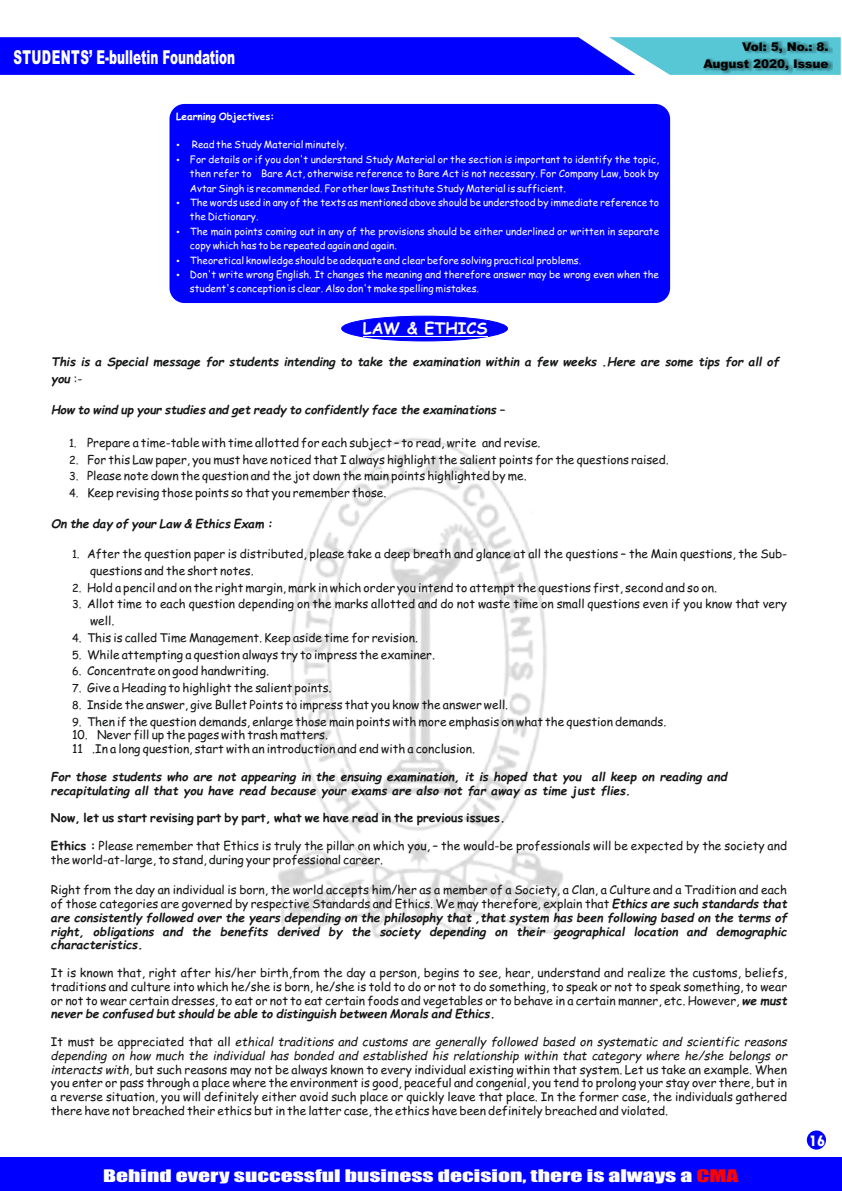
<style>
.page{position:relative;width:842px;height:1191px;background:#fff}
.page>*{position:absolute;margin:0;border:0;box-sizing:border-box;transform-origin:0 0}
.t1{font:900 19.2px "Arial";color:#fff;scale:.63 1}
.t2{font:16px "Impact";color:#fff;scale:1.48 1}
.t3{font:700 16px "Comic Sans MS";color:#fff}
.t4{font:800 condensed 16px "Tw Cen";color:#fff}
.t5{font:12px/13.8px "Comic Sans MS";color:#151616}
.t6{font:italic 700 12px/13.8px "Comic Sans MS";color:#151616}
.t7{font:700 12px "Comic Sans MS";color:#151616}
.t8{font:900 12px/16.9px "Arial";color:#000;text-align:right}
.t9{font:10px/14.4px "Comic Sans MS";color:#fff}
.t10{font:700 10px "Comic Sans MS";color:#fff}
.s1{font-weight:400;font-style:normal}
.s2{font-size:11px}
.s3{font-weight:700}
.s4{font-weight:700;font-style:italic}
.s5{font-style:italic}
.s6{color:#f00}
</style>
<div class="page">
<div style="left:341px;top:316px;width:167px;height:25px;background:#00f;border:1px solid #00f;border-radius:50%"></div>
<div style="left:169px;top:104px;width:501px;height:199px;background:#00f;border-radius:15px"></div>
<svg style="left:0;top:37px;width:841px;height:38px;background:#1825f9"></svg>
<div style="left:0;top:1157px;width:842px;height:33px;background:#00f"></div>
<img style="left:278px;top:438px;width:285px;height:500px">
<div style="left:807px;top:1130px;width:19px;height:19px;background:#00f;border-radius:50%"></div>
<hr style="left:363px;top:336px;width:125px;height:1px;background:#fff">
<div style="left:703px;top:42px;width:129px;height:32px;background:#151616;opacity:.49"></div>
<h1 class="t1" style="left:13px;top:50px;width:354px">STUDENTS’ E-bulletin Foundation</h1>
<p class="t10" style="left:176px;top:112px;width:100px">Learning Objectives:</p>
<p class="t9" style="left:176px;top:139px;width:172px">• Read the Study Material minutely.</p>
<p class="t9" style="left:190px;top:153px;width:471px;text-align:justify;text-indent:-14px">• For details or if you don't understand Study Material or the section is important to identify the topic, then refer to Bare Act, otherwise reference to Bare Act is not necessary. For Company Law, book by Avtar Singh is recommended. For other laws Institute Study Material is sufficient.</p>
<p class="t9" style="left:190px;top:196px;width:471px;text-indent:-14px">• The words used in any of the texts as mentioned above should be understood by immediate reference to the Dictionary.</p>
<p class="t9" style="left:190px;top:225px;width:471px;text-indent:-14px">• The main points coming out in any of the provisions should be either underlined or written in separate copy which has to be repeated again and again.</p>
<p class="t9" style="left:176px;top:254px;width:407px">• Theoretical knowledge should be adequate and clear before solving practical problems.</p>
<p class="t9" style="left:190px;top:268px;width:471px;text-indent:-14px">• Don't write wrong English. It changes the meaning and therefore answer may be wrong even when the student's conception is clear. Also don't make spelling mistakes.</p>
<p class="t8" style="left:703px;top:40px;width:127px">Vol: 5, No.: 8.<br>August 2020, Issue</p>
<h2 class="t3" style="left:363px;top:322px;width:126px">LAW &amp; ETHICS</h2>
<p class="t6" style="left:51px;top:355px;width:730px;line-height:16.7px">This is a Special message for students intending to take the examination within a few weeks .Here are some tips for all of you <span class="s1">:-</span></p>
<p class="t6" style="left:51px;top:403px;width:455px">How to wind up your studies and get ready to confidently face the examinations –</p>
<p class="t5" style="left:69px;top:437px;width:473px"><span class="s2">1.</span> Prepare a time-table with time allotted for each subject – to read, write and revise.</p>
<p class="t5" style="left:69px;top:453px;width:601px"><span class="s2">2.</span> For this Law paper, you must have noticed that I always highlight the salient points for the questions raised.</p>
<p class="t5" style="left:69px;top:470px;width:459px"><span class="s2">3.</span> Please note down the question and the jot down the main points highlighted by me.</p>
<p class="t5" style="left:69px;top:487px;width:319px"><span class="s2">4.</span> Keep revising those points so that you remember those.</p>
<p class="t6" style="left:51px;top:517px;width:223px">On the day of your Law &amp; Ethics Exam :</p>
<p class="t5" style="left:90px;top:547px;width:699px;line-height:16.7px;text-indent:-18px"><span class="s2">1.</span> After the question paper is distributed, please take a deep breath and glance at all the questions – the Main questions, the Sub&shy;questions and the short notes.</p>
<p class="t5" style="left:72px;top:581px;width:647px"><span class="s2">2.</span> Hold a pencil and on the right margin, mark in which order you intend to attempt the questions first, second and so on.</p>
<p class="t5" style="left:90px;top:597px;width:699px;line-height:16.7px;text-indent:-18px"><span class="s2">3.</span> Allot time to each question depending on the marks allotted and do not waste time on small questions even if you know that very well.</p>
<p class="t5" style="left:72px;top:632px;width:347px"><span class="s2">4.</span> This is called Time Management. Keep aside time for revision.</p>
<p class="t5" style="left:72px;top:648px;width:364px"><span class="s2">5.</span> While attempting a question always try to impress the examiner.</p>
<p class="t5" style="left:72px;top:665px;width:199px"><span class="s2">6.</span> Concentrate on good handwriting.</p>
<p class="t5" style="left:72px;top:682px;width:261px"><span class="s2">7.</span> Give a Heading to highlight the salient points.</p>
<p class="t5" style="left:72px;top:698px;width:438px"><span class="s2">8.</span> Inside the answer, give Bullet Points to impress that you know the answer well.</p>
<p class="t5" style="left:72px;top:715px;width:596px"><span class="s2">9.</span> Then if the question demands, enlarge those main points with more emphasis on what the question demands.</p>
<p class="t5" style="left:72px;top:729px;width:404px">10. Never fill up the pages with trash matters.<br>11 .In a long question, start with an introduction and end with a conclusion.</p>
<p class="t6" style="left:51px;top:770px;width:678px">For those students who are not appearing in the ensuing examination, it is hoped that you all keep on reading and recapitulating all that you have read because your exams are also not far away as time just flies.</p>
<p class="t7" style="left:51px;top:812px;width:456px">Now, let us start revising part by part, what we have read in the previous issues.</p>
<p class="t5" style="left:51px;top:839px;width:738px"><span class="s3">Ethics :</span> Please remember that Ethics is truly the pillar on which you, – the would-be professionals will be expected by the society and the world-at-large, to stand, during your professional career.</p>
<p class="t6" style="left:51px;top:884px;width:738px;text-align:justify"><span class="s1">Right from the day an individual is born, the world accepts him/her as a member of a Society, a Clan, a Culture and a Tradition and each of those categories are governed by respective Standards and Ethics. We may therefore, explain that</span> Ethics are such standards that are consistently followed over the years depending on the philosophy that ,that system has been following based on the terms of right, obligations and the benefits derived by the society depending on their geographical location and demographic characteristics.</p>
<p class="t5" style="left:51px;top:967px;width:738px;text-align:justify">It is known that, right after his/her birth,from the day a person, begins to see, hear, understand and realize the customs, beliefs, traditions and culture into which he/she is born, he/she is told to do or not to do something, to speak or not to speak something, to wear or not to wear certain dresses, to eat or not to eat certain foods and vegetables or to behave in a certain manner, etc. However, <span class="s4">we must never be confused but should be able to distinguish between Morals and Ethics.</span></p>
<p class="t5" style="left:51px;top:1036px;width:738px;text-align:justify">It must be appreciated that all <span class="s5">ethical traditions and customs are generally followed based on systematic and scientific reasons depending on how much the individual has bonded and established his relationship within that category where he/she belongs or interacts with</span>, but such reasons may not be always known to every individual existing within that system. Let us take an example. When you enter or pass through a place where the environment is good, peaceful and congenial, you tend to prolong your stay over there, but in a reverse situation, you will definitely either avoid such place or quickly leave that place. In the former case, the individuals gathered there have not breached their ethics but in the latter case, the ethics have been definitely breached and violated.</p>
<h2 class="t2" style="left:103px;top:1169px;width:431px">Behind every successful business decision, there is always a <span class="s6">CMA</span></h2>
<h2 class="t4" style="left:809px;top:1134px;width:17px">16</h2>
</div>
